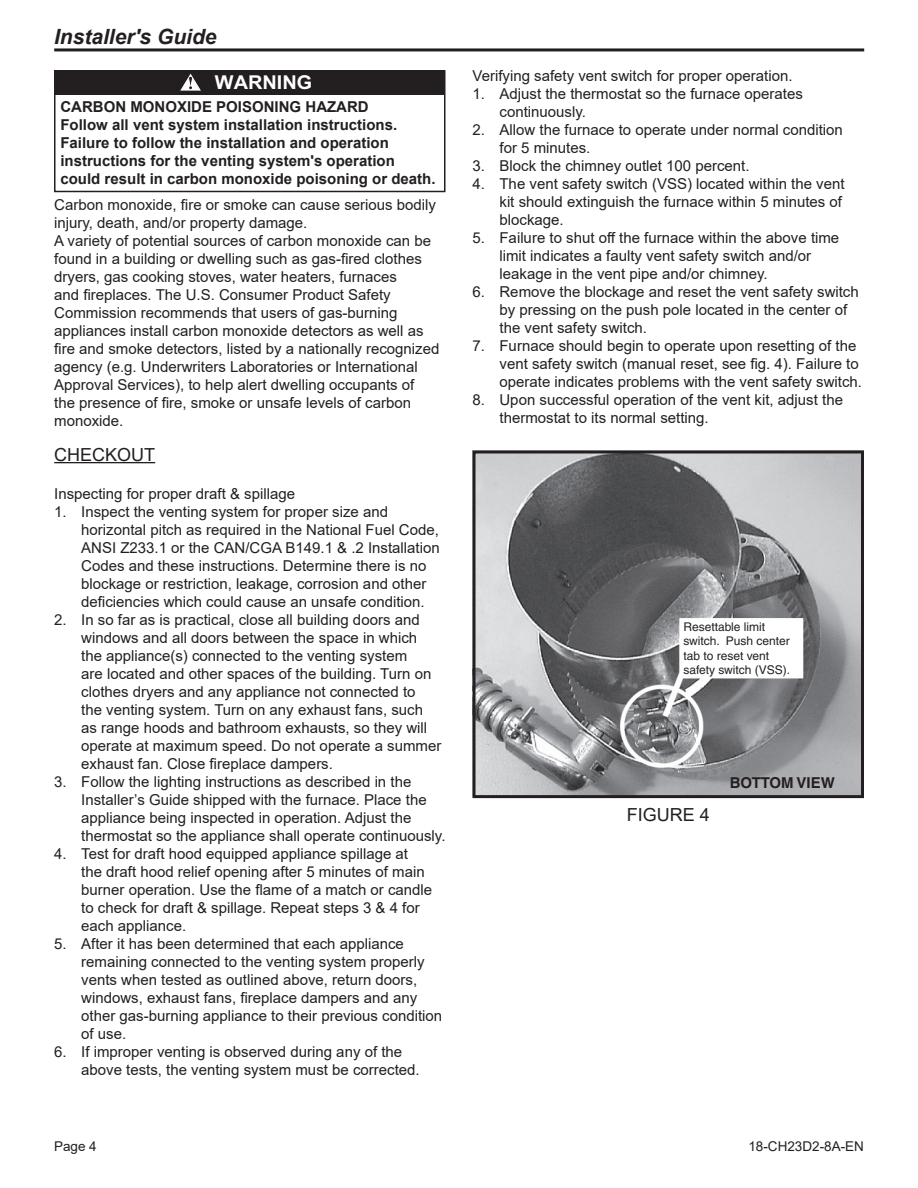
<style>
.page{position:relative;width:918px;height:1188px;background:#fff}
.page>*{position:absolute;margin:0;border:0;box-sizing:border-box;transform-origin:0 0}
.t1{font:italic 700 21px "Arial";color:#231f20}
.t2{font:700 19.05px "Arial";color:#fff;scale:1.04 1}
.t3{font:18px "Arial";color:#231f20}
.t4{font:15px/18px "Arial";color:#231f20}
.t5{font:700 15px/18px "Arial";color:#231f20}
.t6{font:700 15px "Helvetica";color:#231f20}
.t7{font:13.5px "Arial";color:#231f20}
.t8{font:12px/14.4px "Helvetica";color:#231f20}
</style>
<div class="page">
<hr style="left:54px;top:48px;width:810px;height:3px;background:#231f20">
<div style="left:54px;top:70px;width:392px;height:122px;border:2px solid #231f20"></div>
<div style="left:54px;top:70px;width:391px;height:25px;background:#231f20"></div>
<hr style="left:54px;top:462px;width:101px;height:1px;background:#231f20">
<img style="left:476px;top:454px;width:384px;height:340px">
<div style="left:472px;top:450px;width:392px;height:348px;border:3px solid #231f20"></div>
<h1 class="t1" style="left:54px;top:23px;width:164px">Installer's Guide</h1>
<p class="t2" style="left:181px;top:71px;width:128px">▲ WARNING</p>
<p class="t5" style="left:60px;top:97px;width:310px">CARBON MONOXIDE POISONING HAZARD</p>
<p class="t5" style="left:60px;top:115px;width:377px">Follow all vent system installation instructions.<br>Failure to follow the installation and operation instructions for the venting system's operation could result in carbon monoxide poisoning or death.</p>
<p class="t4" style="left:54px;top:195px;width:383px">Carbon monoxide, fire or smoke can cause serious bodily injury, death, and/or property damage.</p>
<p class="t4" style="left:54px;top:231px;width:387px">A variety of potential sources of carbon monoxide can be found in a building or dwelling such as gas-fired clothes dryers, gas cooking stoves, water heaters, furnaces<br>and fireplaces. The U.S. Consumer Product Safety Commission recommends that users of gas-burning appliances install carbon monoxide detectors as well as fire and smoke detectors, listed by a nationally recognized agency (e.g. Underwriters Laboratories or International Approval Services), to help alert dwelling occupants of<br>the presence of fire, smoke or unsafe levels of carbon monoxide.</p>
<p class="t3" style="left:54px;top:442px;width:102px">CHECKOUT</p>
<p class="t4" style="left:54px;top:485px;width:242px">Inspecting for proper draft &amp; spillage</p>
<p class="t4" style="left:81px;top:503px;width:360px;text-indent:-27px">1. Inspect the venting system for proper size and horizontal pitch as required in the National Fuel Code, ANSI Z233.1 or the CAN/CGA B149.1 &amp; .2 Installation Codes and these instructions. Determine there is no blockage or restriction, leakage, corrosion and other deficiencies which could cause an unsafe condition.</p>
<p class="t4" style="left:81px;top:611px;width:362px;text-indent:-27px">2. In so far as is practical, close all building doors and windows and all doors between the space in which the appliance(s) connected to the venting system<br>are located and other spaces of the building. Turn on clothes dryers and any appliance not connected to<br>the venting system. Turn on any exhaust fans, such as range hoods and bathroom exhausts, so they will operate at maximum speed. Do not operate a summer exhaust fan. Close fireplace dampers.</p>
<p class="t4" style="left:81px;top:773px;width:366px;text-indent:-27px">3. Follow the lighting instructions as described in the Installer’s Guide shipped with the furnace. Place the appliance being inspected in operation. Adjust the thermostat so the appliance shall operate continuously.</p>
<p class="t4" style="left:81px;top:845px;width:352px;text-indent:-27px">4. Test for draft hood equipped appliance spillage at the draft hood relief opening after 5 minutes of main burner operation. Use the flame of a match or candle to check for draft &amp; spillage. Repeat steps 3 &amp; 4 for each appliance.</p>
<p class="t4" style="left:81px;top:935px;width:363px;text-indent:-27px">5. After it has been determined that each appliance remaining connected to the venting system properly vents when tested as outlined above, return doors, windows, exhaust fans, fireplace dampers and any other gas-burning appliance to their previous condition of use.</p>
<p class="t4" style="left:81px;top:1043px;width:340px;text-indent:-27px">6. If improper venting is observed during any of the above tests, the venting system must be corrected.</p>
<p class="t4" style="left:472px;top:67px;width:322px">Verifying safety vent switch for proper operation.</p>
<p class="t4" style="left:500px;top:85px;width:305px;text-indent:-27px">1. Adjust the thermostat so the furnace operates continuously.</p>
<p class="t4" style="left:500px;top:121px;width:345px;text-indent:-27px">2. Allow the furnace to operate under normal condition for 5 minutes.</p>
<p class="t4" style="left:472px;top:157px;width:279px">3. Block the chimney outlet 100 percent.</p>
<p class="t4" style="left:500px;top:175px;width:347px;text-indent:-27px">4. The vent safety switch (VSS) located within the vent kit should extinguish the furnace within 5 minutes of blockage.</p>
<p class="t4" style="left:500px;top:229px;width:341px;text-indent:-27px">5. Failure to shut off the furnace within the above time limit indicates a faulty vent safety switch and/or leakage in the vent pipe and/or chimney.</p>
<p class="t4" style="left:500px;top:283px;width:361px;text-indent:-27px">6. Remove the blockage and reset the vent safety switch by pressing on the push pole located in the center of the vent safety switch.</p>
<p class="t4" style="left:500px;top:337px;width:364px;text-indent:-27px">7. Furnace should begin to operate upon resetting of the vent safety switch (manual reset, see fig. 4). Failure to operate indicates problems with the vent safety switch.</p>
<p class="t4" style="left:500px;top:391px;width:345px;text-indent:-27px">8. Upon successful operation of the vent kit, adjust the thermostat to its normal setting.</p>
<p class="t8" style="left:683px;top:619px;width:108px">Resettable limit switch. Push center tab to reset vent safety switch (VSS).</p>
<p class="t3" style="left:627px;top:802px;width:85px">FIGURE 4</p>
<p class="t6" style="left:730px;top:774px;width:107px">BOTTOM VIEW</p>
<p class="t7" style="left:54px;top:1137px;width:44px">Page 4</p>
<p class="t7" style="left:748px;top:1137px;width:117px">18-CH23D2-8A-EN</p>
</div>
